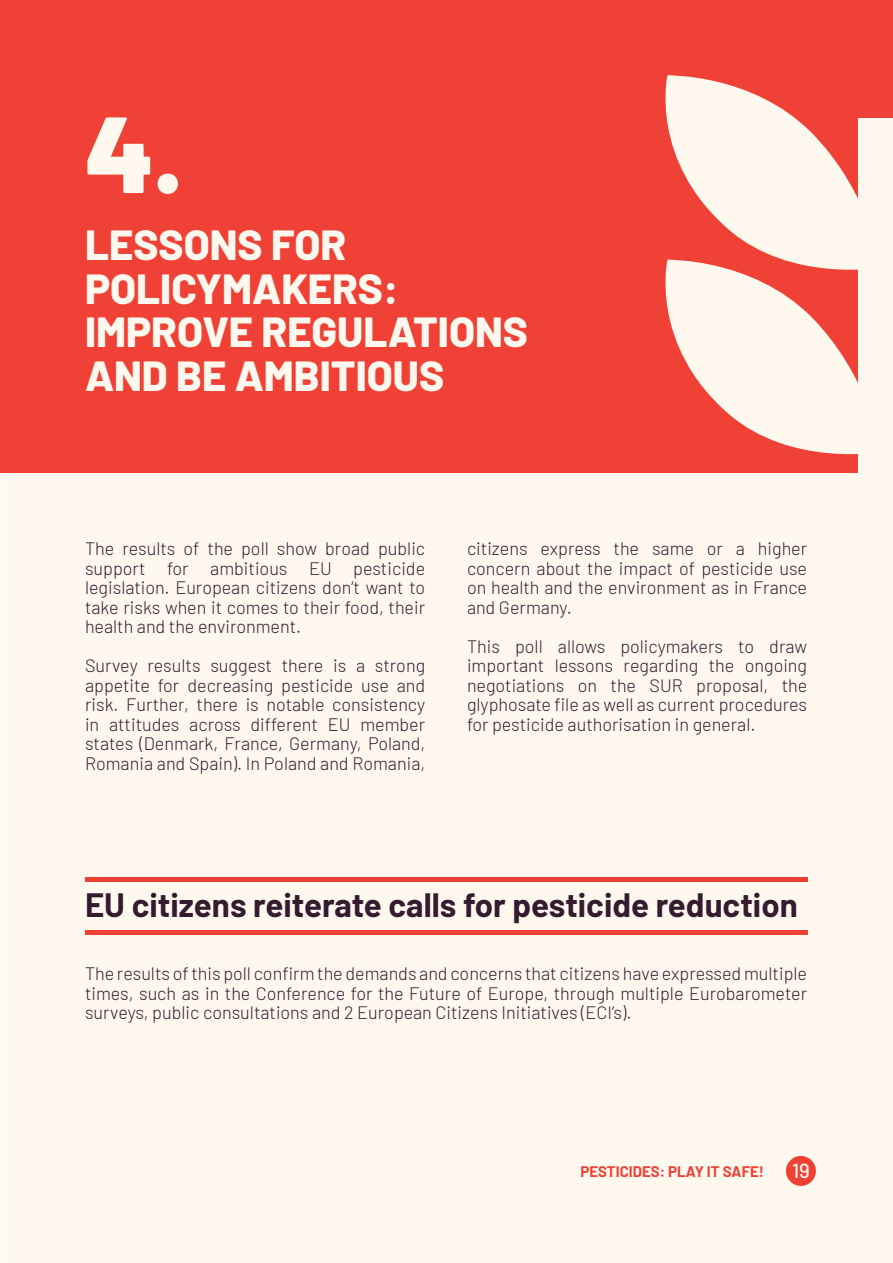
<style>
.page{position:relative;width:893px;height:1263px;background:#fff}
.page>*{position:absolute;margin:0;border:0;box-sizing:border-box;transform-origin:0 0}
.t1{font:900 108px "Barlow";color:#fff8ef}
.t2{font:800 42px/43.5px "Barlow";color:#fff8ef}
.t3{font:700 33px "Barlow";color:#351b2f}
.t4{font:500 20.25px "Barlow";color:#fff8ef}
.t5{font:300 18px/19.5px "Barlow";color:#351b2f;text-align:justify}
.t6{font:700 15px "Barlow";color:#ef4136}
</style>
<div class="page">
<div style="left:1px;top:0;width:891px;height:1263px;background:#fff8ef"></div>
<div style="left:786px;top:1156px;width:30px;height:30px;background:#ef4136;border-radius:50%"></div>
<div style="left:0;top:0;width:893px;height:472px;background:#ef4136"></div>
<div style="left:86px;top:930px;width:722px;height:5px;background:#ef4136"></div>
<hr style="left:86px;top:877px;width:722px;height:4px;background:#ef4136">
<div style="left:858px;top:118px;width:35px;height:359px;background:#fff8ef"></div>
<svg style="left:665px;top:75px;width:193px;height:183px;fill:#fff8ef"></svg>
<svg style="left:665px;top:258px;width:193px;height:197px;fill:#fff8ef"></svg>
<h1 class="t1" style="left:85px;top:73px;width:99px">4.</h1>
<h2 class="t2" style="left:85px;top:220px;width:445px">LESSONS FOR<br>POLICYMAKERS:<br>IMPROVE REGULATIONS<br>AND BE AMBITIOUS</h2>
<p class="t5" style="left:85px;top:538px;width:342px">The results of the poll show broad public support for ambitious EU pesticide legislation. European citizens don’t want to take risks when it comes to their food, their health and the environment.</p>
<p class="t5" style="left:85px;top:655px;width:342px">Survey results suggest there is a strong appetite for decreasing pesticide use and risk. Further, there is notable consistency in attitudes across different EU member states (Denmark, France, Germany, Poland, Romania and Spain). In Poland and Romania,</p>
<p class="t5" style="left:467px;top:538px;width:342px">citizens express the same or a higher concern about the impact of pesticide use on health and the environment as in France and Germany.</p>
<p class="t5" style="left:467px;top:635px;width:342px">This poll allows policymakers to draw important lessons regarding the ongoing negotiations on the SUR proposal, the glyphosate file as well as current procedures for pesticide authorisation in general.</p>
<h3 class="t3" style="left:85px;top:881px;width:714px">EU citizens reiterate calls for pesticide reduction</h3>
<p class="t5" style="left:85px;top:962px;width:724px">The results of this poll confirm the demands and concerns that citizens have expressed multiple times, such as in the Conference for the Future of Europe, through multiple Eurobarometer surveys, public consultations and 2 European Citizens Initiatives (ECI’s).</p>
<p class="t6" style="left:580px;top:1161px;width:185px">PESTICIDES: PLAY IT SAFE!</p>
<p class="t4" style="left:792px;top:1156px;width:19px">19</p>
</div>
